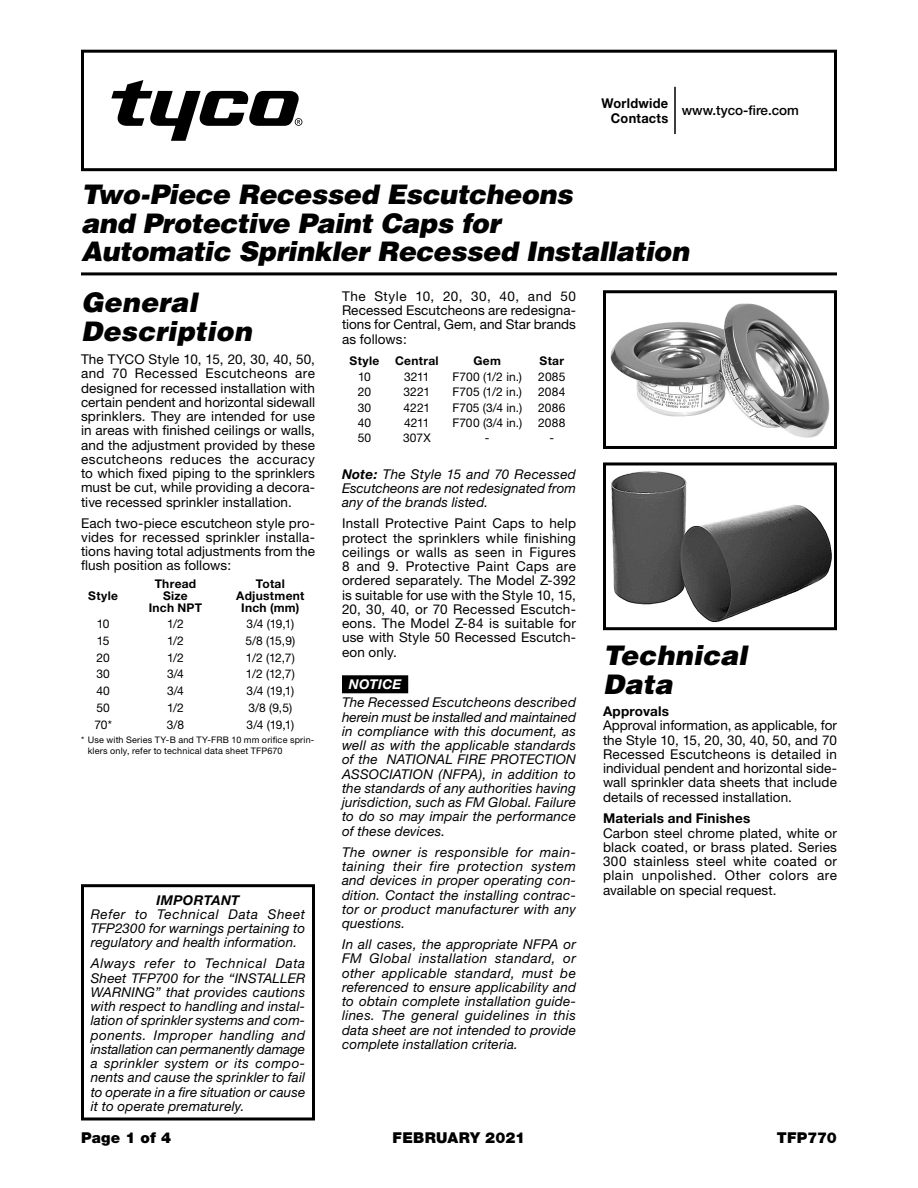
<style>
.page{position:relative;width:918px;height:1188px;background:#fff}
.page>*{position:absolute;margin:0;border:0;box-sizing:border-box;transform-origin:0 0}
.t1{font:italic 900 27px/28.8px "Helvetica";letter-spacing:-.015em;color:#000}
.t2{font:italic 900 27px/28.8px "Helvetica";letter-spacing:.005em;color:#000}
.t3{font:900 15px "Helvetica Neue LT Std";letter-spacing:.015em;color:#000}
.t4{font:13.5px/14.2px "Helvetica Neue";letter-spacing:.01em;color:#000;text-align:justify}
.t5{font:italic 13.5px/14.2px "Helvetica Neue";letter-spacing:.01em;color:#000;text-align:justify}
.t6{font:700 13.5px "Helvetica Neue LT Std";letter-spacing:.015em;color:#000}
.t7{font:700 13.5px/15px "Helvetica Neue LT Std";letter-spacing:.015em;color:#000;text-align:right;scale:.95 1}
.t8{font:500 13.5px "Helvetica Neue LT Std";color:#000}
.t9{font:italic 700 13.5px "Helvetica Neue";letter-spacing:.025em;color:#000}
.t10{font:italic 700 13.5px "Helvetica Neue LT Std";letter-spacing:.02em;color:#fff}
.t11{font:12px "Helvetica Neue LT Std";letter-spacing:.005em;color:#000}
.t12{font:700 12px/12px "Helvetica Neue LT Std";letter-spacing:.025em;color:#000;text-align:center}
.t13{font:9px/10.5px "Helvetica Neue LT Std";letter-spacing:.025em;color:#000}
.s1{font-weight:700}
</style>
<div class="page">
<div style="left:81px;top:50px;width:756px;height:121px;border:3px solid #000"></div>
<hr style="left:81px;top:272px;width:756px;height:3px;background:#000">
<div style="left:81px;top:884px;width:234px;height:236px;border:3px solid #000"></div>
<hr style="left:674px;top:87px;width:2px;height:47px;background:#000">
<svg style="left:111px;top:80px;width:191px;height:61px"></svg>
<div style="left:342px;top:675px;width:66px;height:18px;background:#000"></div>
<img style="left:610px;top:303px;width:220px;height:135px">
<div style="left:603px;top:290px;width:234px;height:159px;border:3px solid #000"></div>
<img style="left:611px;top:471px;width:221px;height:151px">
<div style="left:603px;top:462px;width:234px;height:168px;border:3px solid #000"></div>
<p class="t7" style="left:602px;top:95px;width:72px">Worldwide<br>Contacts</p>
<p class="t8" style="left:682px;top:102px;width:119px">www.tyco-fire.com</p>
<h1 class="t1" style="left:81px;top:179px;width:610px">Two-Piece Recessed Escutcheons<br>and Protective Paint Caps for<br>Automatic Sprinkler Recessed Installation</h1>
<h1 class="t2" style="left:81px;top:287px;width:172px">General<br>Description</h1>
<p class="t4" style="left:81px;top:352px;width:236px">The TYCO Style 10, 15, 20, 30, 40, 50, and 70 Recessed Escutcheons are designed for recessed installation with certain pendent and horizontal sidewall sprinklers. They are intended for use in areas with finished ceilings or walls, and the adjustment provided by these escutcheons reduces the accuracy to which fixed piping to the sprinklers must be cut, while providing a decora&shy;tive recessed sprinkler installation.</p>
<p class="t4" style="left:81px;top:516px;width:236px">Each two-piece escutcheon style pro&shy;vides for recessed sprinkler installa&shy;tions having total adjustments from the flush position as follows:</p>
<p class="t12" style="left:88px;top:589px;width:31px">Style</p>
<p class="t12" style="left:149px;top:577px;width:55px">Thread<br>Size<br>Inch NPT</p>
<p class="t12" style="left:236px;top:577px;width:70px">Total<br>Adjustment<br>Inch (mm)</p>
<p class="t11" style="left:97px;top:616px;width:14px">10</p>
<p class="t11" style="left:167px;top:616px;width:18px">1/2</p>
<p class="t11" style="left:247px;top:616px;width:49px">3/4 (19,1)</p>
<p class="t11" style="left:97px;top:633px;width:14px">15</p>
<p class="t11" style="left:167px;top:633px;width:18px">1/2</p>
<p class="t11" style="left:245px;top:633px;width:51px">5/8 (15,9)</p>
<p class="t11" style="left:96px;top:650px;width:15px">20</p>
<p class="t11" style="left:167px;top:650px;width:18px">1/2</p>
<p class="t11" style="left:246px;top:650px;width:50px">1/2 (12,7)</p>
<p class="t11" style="left:96px;top:667px;width:15px">30</p>
<p class="t11" style="left:167px;top:667px;width:18px">3/4</p>
<p class="t11" style="left:246px;top:667px;width:50px">1/2 (12,7)</p>
<p class="t11" style="left:96px;top:684px;width:15px">40</p>
<p class="t11" style="left:167px;top:684px;width:18px">3/4</p>
<p class="t11" style="left:247px;top:684px;width:49px">3/4 (19,1)</p>
<p class="t11" style="left:96px;top:701px;width:15px">50</p>
<p class="t11" style="left:167px;top:701px;width:18px">1/2</p>
<p class="t11" style="left:248px;top:701px;width:45px">3/8 (9,5)</p>
<p class="t11" style="left:94px;top:718px;width:19px">70*</p>
<p class="t11" style="left:167px;top:718px;width:19px">3/8</p>
<p class="t11" style="left:247px;top:718px;width:49px">3/4 (19,1)</p>
<p class="t13" style="left:88px;top:735px;width:228px;text-indent:-7px">* Use with Series TY-B and TY-FRB 10 mm orifice sprin&shy;klers only, refer to technical data sheet TFP670</p>
<p class="t4" style="left:342px;top:289px;width:235px">The Style 10, 20, 30, 40, and 50<br>Recessed Escutcheons are redesigna&shy;tions for Central, Gem, and Star brands as follows:</p>
<p class="t12" style="left:350px;top:355px;width:31px">Style</p>
<p class="t12" style="left:395px;top:355px;width:45px">Central</p>
<p class="t12" style="left:474px;top:355px;width:29px">Gem</p>
<p class="t12" style="left:540px;top:355px;width:26px">Star</p>
<p class="t11" style="left:358px;top:370px;width:14px">10</p>
<p class="t11" style="left:404px;top:370px;width:27px">3211</p>
<p class="t11" style="left:452px;top:370px;width:71px">F700 (1/2 in.)</p>
<p class="t11" style="left:538px;top:370px;width:29px">2085</p>
<p class="t11" style="left:358px;top:385px;width:15px">20</p>
<p class="t11" style="left:404px;top:385px;width:28px">3221</p>
<p class="t11" style="left:453px;top:385px;width:71px">F705 (1/2 in.)</p>
<p class="t11" style="left:538px;top:385px;width:29px">2084</p>
<p class="t11" style="left:358px;top:400px;width:15px">30</p>
<p class="t11" style="left:404px;top:400px;width:28px">4221</p>
<p class="t11" style="left:452px;top:400px;width:71px">F705 (3/4 in.)</p>
<p class="t11" style="left:538px;top:400px;width:29px">2086</p>
<p class="t11" style="left:358px;top:415px;width:15px">40</p>
<p class="t11" style="left:404px;top:415px;width:27px">4211</p>
<p class="t11" style="left:452px;top:415px;width:71px">F700 (3/4 in.)</p>
<p class="t11" style="left:538px;top:415px;width:29px">2088</p>
<p class="t11" style="left:358px;top:431px;width:15px">50</p>
<p class="t11" style="left:403px;top:431px;width:29px">307X</p>
<p class="t11" style="left:485px;top:431px;width:6px">-</p>
<p class="t11" style="left:550px;top:431px;width:6px">-</p>
<p class="t5" style="left:342px;top:467px;width:236px"><span class="s1">Note:</span> The Style 15 and 70 Recessed Escutcheons are not redesignated from any of the brands listed.</p>
<p class="t4" style="left:342px;top:516px;width:236px">Install Protective Paint Caps to help protect the sprinklers while finishing ceilings or walls as seen in Figures 8 and 9. Protective Paint Caps are ordered separately. The Model Z-392 is suitable for use with the Style 10, 15, 20, 30, 40, or 70 Recessed Escutch&shy;eons. The Model Z-84 is suitable for use with Style 50 Recessed Escutch&shy;eon only.</p>
<p class="t10" style="left:349px;top:676px;width:54px">NOTICE</p>
<p class="t5" style="left:342px;top:695px;width:236px">The Recessed Escutcheons described herein must be installed and maintained in compliance with this document, as well as with the applicable standards of the NATIONAL FIRE PROTECTION ASSOCIATION (NFPA), in addition to the standards of any authorities having jurisdiction, such as FM Global. Failure to do so may impair the performance of these devices.</p>
<p class="t5" style="left:342px;top:845px;width:236px">The owner is responsible for main&shy;taining their fire protection system and devices in proper operating con&shy;dition. Contact the installing contrac&shy;tor or product manufacturer with any questions.</p>
<p class="t5" style="left:342px;top:937px;width:236px">In all cases, the appropriate NFPA or FM Global installation standard, or other applicable standard, must be referenced to ensure applicability and to obtain complete installation guide&shy;lines. The general guidelines in this data sheet are not intended to provide complete installation criteria.</p>
<h1 class="t2" style="left:603px;top:641px;width:146px">Technical<br>Data</h1>
<p class="t6" style="left:603px;top:703px;width:67px">Approvals</p>
<p class="t4" style="left:603px;top:718px;width:236px">Approval information, as applicable, for the Style 10, 15, 20, 30, 40, 50, and 70<br>Recessed Escutcheons is detailed in individual pendent and horizontal side&shy;wall sprinkler data sheets that include details of recessed installation.</p>
<p class="t6" style="left:603px;top:810px;width:149px">Materials and Finishes</p>
<p class="t4" style="left:603px;top:825px;width:236px">Carbon steel chrome plated, white or black coated, or brass plated. Series 300 stainless steel white coated or plain unpolished. Other colors are available on special request.</p>
<p class="t9" style="left:156px;top:891px;width:85px">IMPORTANT</p>
<p class="t5" style="left:91px;top:907px;width:216px">Refer to Technical Data Sheet TFP2300 for warnings pertaining to regulatory and health information.</p>
<p class="t5" style="left:91px;top:956px;width:216px">Always refer to Technical Data Sheet TFP700 for the “INSTALLER WARNING” that provides cautions with respect to handling and instal&shy;lation of sprinkler systems and com&shy;ponents. Improper handling and installation can permanently damage a sprinkler system or its compo&shy;nents and cause the sprinkler to fail to operate in a fire situation or cause it to operate prematurely.</p>
<p class="t3" style="left:81px;top:1128px;width:92px">Page 1 of 4</p>
<p class="t3" style="left:393px;top:1128px;width:134px">FEBRUARY 2021</p>
<p class="t3" style="left:777px;top:1128px;width:62px">TFP770</p>
</div>
